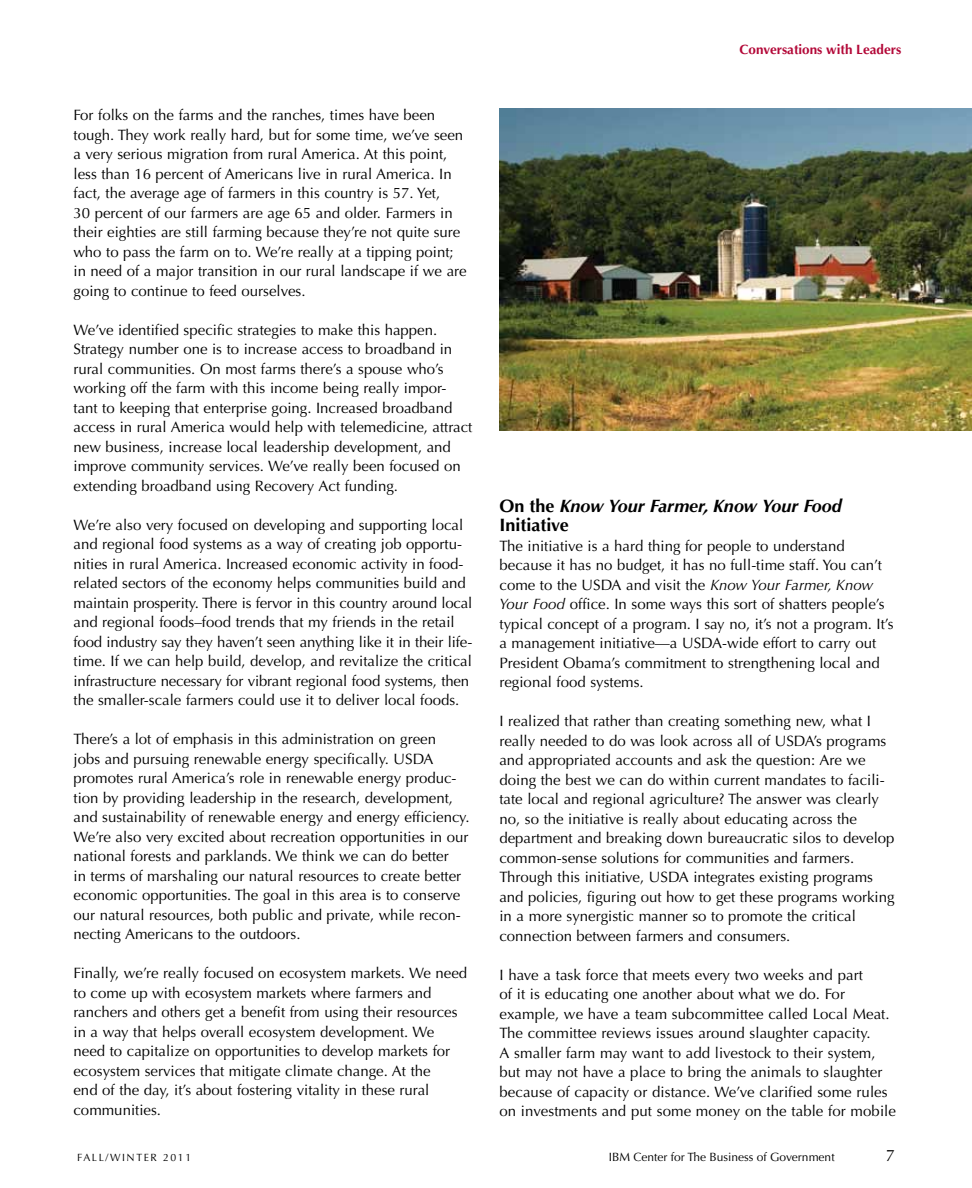
<style>
.page{position:relative;width:972px;height:1188px;background:#fff}
.page>*{position:absolute;margin:0;border:0;box-sizing:border-box;transform-origin:0 0}
.t1{font:italic 700 18px/19.5px "Optima";color:#000}
.t2{font:16.5px "Optima";color:#000}
.t3{font:15px/19.5px "Optima";color:#000}
.t4{font:700 13.5px "Optima";color:#b30838}
.t5{font:12px "Optima";color:#000}
.t6{font:10.5px "Optima";letter-spacing:.15em;color:#000}
.s1{font-style:normal}
.s2{font-style:italic}
</style>
<div class="page">
<img style="left:500px;top:108px;width:472px;height:323px">
<p class="t3" style="left:74px;top:106px;width:395px">For folks on the farms and the ranches, times have been tough. They work really hard, but for some time, we’ve seen a very serious migration from rural America. At this point, less than 16 percent of Americans live in rural America. I n fact, the average age of farmers in this country is 57. Yet,<br>30 percent of our farmers are age 65 and older. Farmers in their eighties are still farming because they’re not quite sure who to pass the farm on to. We’re really at a tipping point; in need of a major transition in our rural landscape if we are going to continue to feed ourselves.</p>
<p class="t3" style="left:74px;top:320px;width:400px">We’ve identified specific strategies to make this happen.<br>Strategy number one is to increase access to broadband in rural communities. On most farms there’s a spouse who’s working off the farm with this income being really impor&shy;tant to keeping that enterprise going. I ncreased broadband access in rural America would help with telemedicine, attract new business, increase local leadership development, and improve community services. We’ve really been focused on extending broadband using Recovery Act funding.</p>
<p class="t3" style="left:74px;top:515px;width:400px">We’re also very focused on developing and supporting local and regional food systems as a way of creating job opportu&shy;nities in rural America. I ncreased economic activity in food&shy;related sectors of the economy helps communities build and maintain prosperity. There is fervor in this country around local and regional foods–food trends that my friends in the retail food industry say they haven’t seen anything like it in their life&shy;time. If we can help build, develop, and revitalize the critical infrastructure necessary for vibrant regional food systems, then the smaller-scale farmers could use it to deliver local foods.</p>
<p class="t3" style="left:74px;top:730px;width:398px">There’s a lot of emphasis in this administration on green<br>jobs and pursuing renewable energy specifically. USDA promotes rural America’s role in renewable energy produc&shy;tion by providing leadership in the research, development, and sustainability of renewable energy and energy efficiency.<br>We’re also very excited about recreation opportunities in our national forests and parklands. We think we can do better<br>in terms of marshaling our natural resources to create better economic opportunities. The goal in this area is to conserve our natural resources, both public and private, while recon&shy;necting Americans to the outdoors.</p>
<p class="t3" style="left:73px;top:964px;width:395px">Finally, we’re really focused on ecosystem markets. We need to come up with ecosystem markets where farmers and ranchers and others get a benefit from using their resources in a way that helps overall ecosystem development. We need to capitalize on opportunities to develop markets for ecosystem services that mitigate climate change. At the<br>end of the day, it’s about fostering vitality in these rural communities.</p>
<p class="t4" style="left:739px;top:41px;width:163px">Conversations with Leaders</p>
<p class="t1" style="left:500px;top:496px;width:344px"><span class="s1">On the</span> Know Your Farmer, Know Your Food<br><span class="s1">Initiative</span></p>
<p class="t3" style="left:500px;top:536px;width:396px">The initiative is a hard thing for people to understand because it has no budget, it has no full‑time staff. You can’t come to the USDA and visit the <span class="s2">Know Your Farmer, Know Your Food</span> office. I n some ways this sort of shatters people’s typical concept of a program. I say no, it’s not a program. It’s a management initiative—a USDA-wide effort to carry out President Obama’s commitment to strengthening local and regional food systems.</p>
<p class="t3" style="left:499px;top:712px;width:397px">I realized that rather than creating something new, what I really needed to do was look across all of USDA’s programs and appropriated accounts and ask the question: Are we doing the best we can do within current mandates to facili&shy;tate local and regional agriculture? The answer was clearly no, so the initiative is really about educating across the department and breaking down bureaucratic silos to develop common-sense solutions for communities and farmers.<br>Through this initiative, USDA integrates existing programs and policies, figuring out how to get these programs working in a more synergistic manner so to promote the critical connection between farmers and consumers.</p>
<p class="t3" style="left:499px;top:965px;width:398px">I have a task force that meets every two weeks and part<br>of it is educating one another about what we do. For example, we have a team subcommittee called Local Meat.<br>The committee reviews issues around slaughter capacity.<br>A smaller farm may want to add livestock to their system, but may not have a place to bring the animals to slaughter because of capacity or distance. We’ve clarified some rules on investments and put some money on the table for mobile</p>
<p class="t6" style="left:77px;top:1152px;width:116px">Fall/winter 2011</p>
<p class="t5" style="left:609px;top:1150px;width:227px">I BM Center for The Business of Government</p>
<p class="t2" style="left:886px;top:1146px;width:11px">7</p>
</div>
